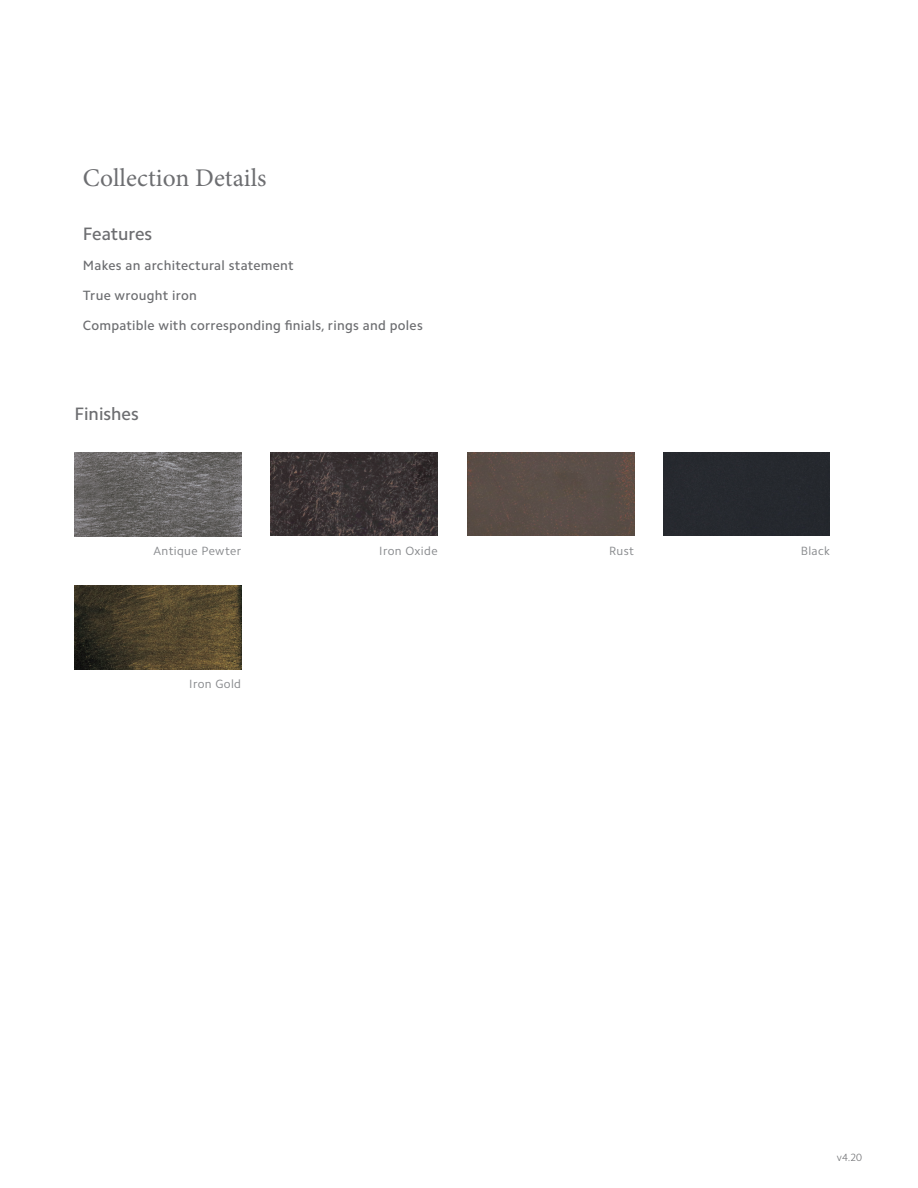
<style>
.page{position:relative;width:918px;height:1188px;background:#fff}
.page>*{position:absolute;margin:0;border:0;box-sizing:border-box;transform-origin:0 0}
.t1{font:25.5px "Minion Pro";letter-spacing:.005em;color:#6d6e71}
.t2{font:500 18px "Camphor Std";color:#6d6e71}
.t3{font:500 13.5px "Camphor Std";letter-spacing:.02em;color:#6d6e71}
.t4{font:12px "Camphor Std";letter-spacing:.03em;color:#888a8d}
.t5{font:300 10.5px "Camphor Std";color:#6d6e71}
</style>
<div class="page">
<div style="left:467px;top:452px;width:167px;height:84px;background:#5a4e47"></div>
<img style="left:271px;top:452px;width:167px;height:84px">
<img style="left:75px;top:452px;width:166px;height:84px">
<img style="left:75px;top:585px;width:166px;height:84px">
<div style="left:663px;top:452px;width:167px;height:84px;background:#26292e"></div>
<p class="t1" style="left:83px;top:161px;width:185px">Collection Details</p>
<p class="t2" style="left:83px;top:223px;width:71px">Features</p>
<p class="t3" style="left:83px;top:258px;width:212px">Makes an architectural statement</p>
<p class="t3" style="left:83px;top:288px;width:116px">True wrought iron</p>
<p class="t3" style="left:83px;top:318px;width:341px">Compatible with corresponding finials, rings and poles</p>
<p class="t2" style="left:75px;top:404px;width:66px">Finishes</p>
<p class="t4" style="left:379px;top:544px;width:60px">Iron Oxide</p>
<p class="t4" style="left:801px;top:544px;width:31px">Black</p>
<p class="t4" style="left:153px;top:544px;width:89px">Antique Pewter</p>
<p class="t4" style="left:609px;top:544px;width:26px">Rust</p>
<p class="t4" style="left:189px;top:677px;width:53px">Iron Gold</p>
<p class="t5" style="left:837px;top:1151px;width:27px">v4.20</p>
</div>
